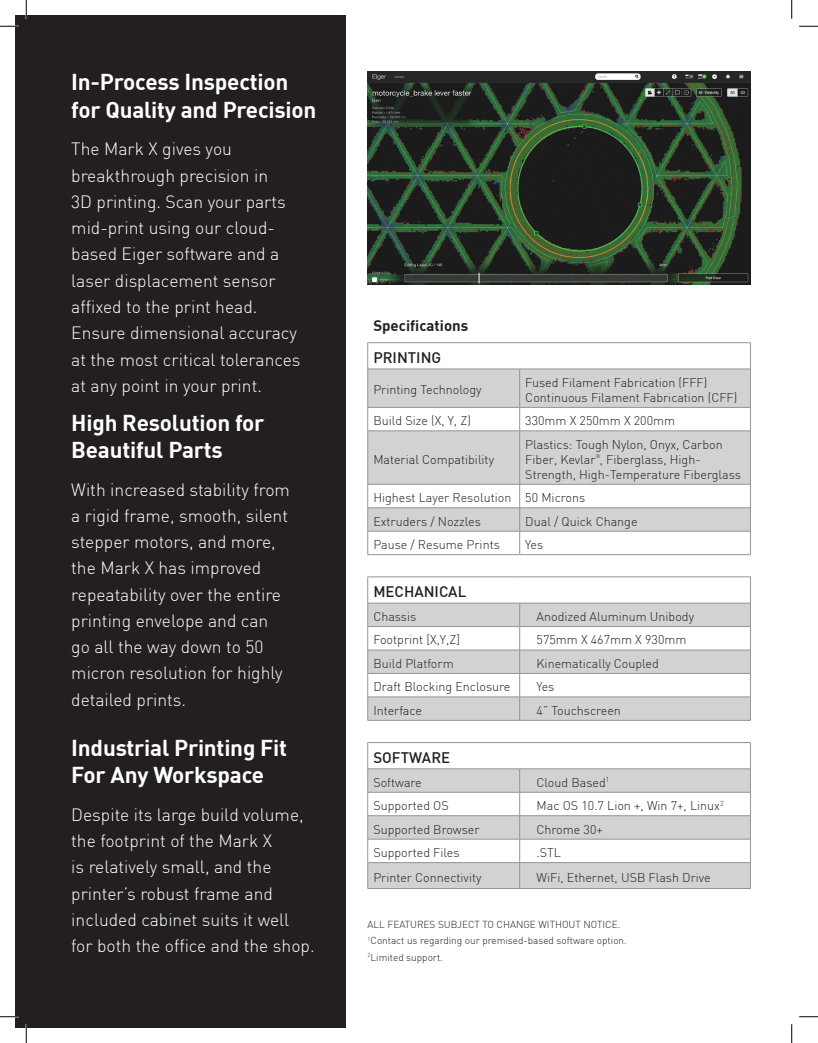
<style>
.page{position:relative;width:818px;height:1043px;background:#fff}
.page>*{position:absolute;margin:0;border:0;box-sizing:border-box;transform-origin:0 0}
.t1{font:700 22.5px/27.5px "DIN";letter-spacing:-.01em;color:#fff}
.t2{font:300 17.5px/26.2px "DIN";color:#fff}
.t3{font:500 15px "DIN";color:#231f20}
.t4{font:700 15px "DIN";color:#231f20}
.t5{font:300 12.5px/15px "DIN";color:#231f20}
.t6{font:300 10px "DIN";color:#231f20}
.t7{font:300 5.12px "DIN";color:#231f20}
</style>
<div class="page">
<div style="left:15px;top:15px;width:331px;height:1013px;background:#231f20"></div>
<svg style="left:368px;top:370px;width:382px;height:161px;fill:#d1d2d4"></svg>
<hr style="left:367px;top:369px;width:1px;height:38px;background:#939598">
<hr style="left:519px;top:369px;width:1px;height:38px;background:#939598">
<hr style="left:750px;top:369px;width:1px;height:38px;background:#939598">
<hr style="left:367px;top:407px;width:152px;height:1px;background:#939598">
<svg style="left:367px;top:407px;width:1px;height:23px"></svg>
<hr style="left:519px;top:407px;width:231px;height:1px;background:#939598">
<svg style="left:519px;top:407px;width:1px;height:23px"></svg>
<svg style="left:750px;top:407px;width:1px;height:23px"></svg>
<hr style="left:367px;top:430px;width:152px;height:1px;background:#939598">
<hr style="left:367px;top:431px;width:1px;height:53px;background:#939598">
<hr style="left:519px;top:430px;width:231px;height:1px;background:#939598">
<hr style="left:519px;top:431px;width:1px;height:53px;background:#939598">
<hr style="left:750px;top:431px;width:1px;height:53px;background:#939598">
<hr style="left:367px;top:484px;width:152px;height:1px;background:#939598">
<hr style="left:519px;top:484px;width:231px;height:1px;background:#939598">
<hr style="left:367px;top:507px;width:152px;height:1px;background:#939598">
<hr style="left:519px;top:507px;width:231px;height:1px;background:#939598">
<hr style="left:367px;top:531px;width:152px;height:1px;background:#939598">
<svg style="left:367px;top:484px;width:1px;height:70px"></svg>
<hr style="left:519px;top:531px;width:231px;height:1px;background:#939598">
<svg style="left:519px;top:484px;width:1px;height:70px"></svg>
<svg style="left:750px;top:484px;width:1px;height:70px"></svg>
<hr style="left:367px;top:554px;width:152px;height:1px;background:#939598">
<hr style="left:519px;top:554px;width:231px;height:1px;background:#939598">
<hr style="left:367px;top:342px;width:152px;height:1px;background:#939598">
<svg style="left:367px;top:343px;width:1px;height:26px"></svg>
<hr style="left:519px;top:342px;width:231px;height:1px;background:#939598">
<svg style="left:750px;top:343px;width:1px;height:26px"></svg>
<hr style="left:367px;top:369px;width:152px;height:1px;background:#939598">
<hr style="left:519px;top:369px;width:231px;height:1px;background:#939598">
<svg style="left:368px;top:604px;width:382px;height:116px;fill:#d1d2d4"></svg>
<hr style="left:367px;top:626px;width:152px;height:1px;background:#939598">
<hr style="left:519px;top:626px;width:231px;height:1px;background:#939598">
<hr style="left:367px;top:649px;width:152px;height:1px;background:#939598">
<hr style="left:519px;top:649px;width:231px;height:1px;background:#939598">
<hr style="left:367px;top:673px;width:152px;height:1px;background:#939598">
<hr style="left:519px;top:673px;width:231px;height:1px;background:#939598">
<hr style="left:367px;top:696px;width:152px;height:1px;background:#939598">
<hr style="left:519px;top:696px;width:231px;height:1px;background:#939598">
<svg style="left:519px;top:604px;width:1px;height:116px"></svg>
<hr style="left:367px;top:720px;width:152px;height:1px;background:#939598">
<hr style="left:519px;top:720px;width:231px;height:1px;background:#939598">
<hr style="left:367px;top:576px;width:152px;height:1px;background:#939598">
<svg style="left:367px;top:577px;width:1px;height:143px"></svg>
<hr style="left:519px;top:576px;width:231px;height:1px;background:#939598">
<svg style="left:750px;top:577px;width:1px;height:143px"></svg>
<hr style="left:367px;top:603px;width:152px;height:1px;background:#939598">
<hr style="left:519px;top:603px;width:231px;height:1px;background:#939598">
<svg style="left:368px;top:769px;width:382px;height:119px;fill:#d1d2d4"></svg>
<hr style="left:367px;top:792px;width:152px;height:1px;background:#939598">
<hr style="left:519px;top:792px;width:231px;height:1px;background:#939598">
<hr style="left:367px;top:815px;width:152px;height:1px;background:#939598">
<hr style="left:519px;top:815px;width:231px;height:1px;background:#939598">
<hr style="left:367px;top:839px;width:152px;height:1px;background:#939598">
<hr style="left:519px;top:839px;width:231px;height:1px;background:#939598">
<hr style="left:367px;top:862px;width:152px;height:1px;background:#939598">
<hr style="left:519px;top:862px;width:231px;height:1px;background:#939598">
<svg style="left:519px;top:769px;width:1px;height:119px"></svg>
<hr style="left:367px;top:888px;width:152px;height:1px;background:#939598">
<hr style="left:519px;top:888px;width:231px;height:1px;background:#939598">
<hr style="left:367px;top:742px;width:152px;height:1px;background:#939598">
<svg style="left:367px;top:742px;width:1px;height:146px"></svg>
<hr style="left:519px;top:742px;width:231px;height:1px;background:#939598">
<svg style="left:750px;top:742px;width:1px;height:146px"></svg>
<hr style="left:367px;top:768px;width:152px;height:1px;background:#939598">
<hr style="left:519px;top:768px;width:231px;height:1px;background:#939598">
<img style="left:367px;top:71px;width:383px;height:214px">
<svg style="left:0;top:25px;width:19px;height:2px"></svg>
<svg style="left:799px;top:25px;width:19px;height:2px"></svg>
<svg style="left:0;top:1016px;width:19px;height:1px"></svg>
<svg style="left:799px;top:1016px;width:19px;height:1px"></svg>
<svg style="left:25px;top:0;width:2px;height:19px"></svg>
<svg style="left:25px;top:1024px;width:2px;height:18px"></svg>
<svg style="left:791px;top:0;width:1px;height:19px"></svg>
<svg style="left:791px;top:1024px;width:1px;height:18px"></svg>
<p class="t1" style="left:71px;top:67px;width:247px">In-Process Inspection for Quality and Precision</p>
<p class="t2" style="left:71px;top:136px;width:231px">The Mark X gives you breakthrough precision in<br>3D printing. Scan your parts mid-print using our cloud&shy;based Eiger software and a laser displacement sensor affixed to the print head.<br>Ensure dimensional accuracy at the most critical tolerances at any point in your print.</p>
<p class="t1" style="left:71px;top:407px;width:195px">High Resolution for<br>Beautiful Parts</p>
<p class="t2" style="left:71px;top:476px;width:220px">With increased stability from a rigid frame, smooth, silent stepper motors, and more, the Mark X has improved repeatability over the entire printing envelope and can go all the way down to 50 micron resolution for highly detailed prints.</p>
<p class="t1" style="left:71px;top:732px;width:217px">Industrial Printing Fit<br>For Any Workspace</p>
<p class="t2" style="left:71px;top:801px;width:245px">Despite its large build volume, the footprint of the Mark X<br>is relatively small, and the printer’s robust frame and included cabinet suits it well for both the office and the shop.</p>
<p class="t4" style="left:373px;top:316px;width:96px">Specifications</p>
<p class="t3" style="left:373px;top:348px;width:69px">PRINTING</p>
<p class="t5" style="left:373px;top:382px;width:110px">Printing Technology</p>
<p class="t5" style="left:525px;top:374px;width:183px">Fused Filament Fabrication (FFF)</p>
<p class="t5" style="left:525px;top:389px;width:213px">Continuous Filament Fabrication (CFF)</p>
<p class="t5" style="left:373px;top:413px;width:99px">Build Size (X, Y, Z)</p>
<p class="t5" style="left:525px;top:413px;width:151px">330mm X 250mm X 200mm</p>
<p class="t5" style="left:373px;top:451px;width:122px">Material Compatibility</p>
<p class="t5" style="left:525px;top:436px;width:199px">Plastics: Tough Nylon, Onyx, Carbon<br>Fiber, Kevlar , Fiberglass, High-</p>
<p class="t7" style="left:596px;top:453px;width:6px">®</p>
<p class="t5" style="left:525px;top:466px;width:217px">Strength, High-Temperature Fiberglass</p>
<p class="t5" style="left:373px;top:490px;width:139px">Highest Layer Resolution</p>
<p class="t5" style="left:525px;top:490px;width:61px">50 Microns</p>
<p class="t5" style="left:373px;top:513px;width:109px">Extruders / Nozzles</p>
<p class="t5" style="left:525px;top:513px;width:114px">Dual / Quick Change</p>
<p class="t5" style="left:373px;top:537px;width:128px">Pause / Resume Prints</p>
<p class="t5" style="left:525px;top:537px;width:19px">Yes</p>
<p class="t3" style="left:373px;top:582px;width:94px">MECHANICAL</p>
<p class="t5" style="left:373px;top:609px;width:44px">Chassis</p>
<p class="t5" style="left:536px;top:609px;width:159px">Anodized Aluminum Unibody</p>
<p class="t5" style="left:373px;top:632px;width:88px">Footprint [X,Y,Z]</p>
<p class="t5" style="left:536px;top:632px;width:151px">575mm X 467mm X 930mm</p>
<p class="t5" style="left:373px;top:655px;width:82px">Build Platform</p>
<p class="t5" style="left:536px;top:655px;width:124px">Kinematically Coupled</p>
<p class="t5" style="left:373px;top:679px;width:139px">Draft Blocking Enclosure</p>
<p class="t5" style="left:536px;top:679px;width:19px">Yes</p>
<p class="t5" style="left:373px;top:702px;width:50px">Interface</p>
<p class="t5" style="left:536px;top:702px;width:86px">4” Touchscreen</p>
<p class="t3" style="left:373px;top:748px;width:78px">SOFTWARE</p>
<p class="t5" style="left:373px;top:774px;width:50px">Software</p>
<p class="t5" style="left:536px;top:774px;width:75px">Cloud Based<sup>1</sup></p>
<p class="t5" style="left:373px;top:798px;width:77px">Supported OS</p>
<p class="t5" style="left:536px;top:798px;width:189px">Mac OS 10.7 Lion +, Win 7+, Linux<sup>2</sup></p>
<p class="t5" style="left:373px;top:821px;width:108px">Supported Browser</p>
<p class="t5" style="left:536px;top:821px;width:68px">Chrome 30+</p>
<p class="t5" style="left:373px;top:844px;width:88px">Supported Files</p>
<p class="t5" style="left:536px;top:844px;width:26px">.STL</p>
<p class="t5" style="left:373px;top:869px;width:110px">Printer Connectivity</p>
<p class="t5" style="left:536px;top:869px;width:176px">WiFi, Ethernet, USB Flash Drive</p>
<p class="t6" style="left:367px;top:918px;width:254px">ALL FEATURES SUBJECT TO CHANGE WITHOUT NOTICE.</p>
<p class="t6" style="left:367px;top:934px;width:261px"><sup>1</sup>Contact us regarding our premised-based software option.</p>
<p class="t6" style="left:367px;top:950px;width:77px"><sup>2</sup>Limited support.</p>
</div>
